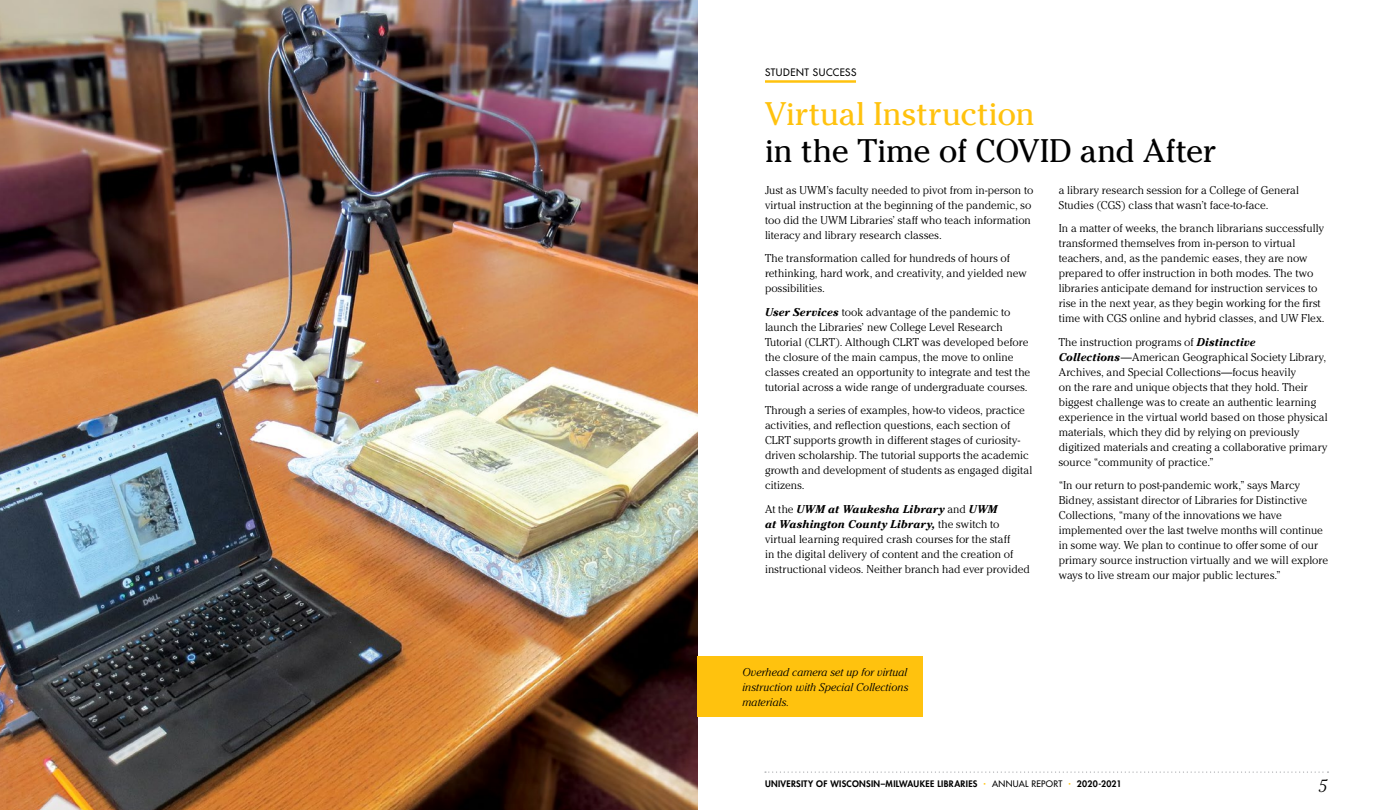
<style>
.page{position:relative;width:1395px;height:810px;background:#fff}
.page>*{position:absolute;margin:0;border:0;box-sizing:border-box;transform-origin:0 0}
.t1{font:32.5px "Cheltenham Std";letter-spacing:-.01em;color:#000}
.t2{font:32.5px "Cheltenham Std";letter-spacing:-.005em;color:#ffc20e}
.t3{font:italic 300 17.5px "Cheltenham Std";color:#000}
.t4{font:300 11.25px/15px "Cheltenham Std";letter-spacing:.005em;color:#000}
.t5{font:italic 300 11.25px/15px "Cheltenham Std";letter-spacing:.005em;color:#000;text-align:justify}
.t6{font:500 10px "Futura Std";letter-spacing:.05em;color:#000}
.t7{font:800 8.75px "Futura Std";letter-spacing:.035em;color:#000}
.t8{font:500 8.75px "Futura Std";letter-spacing:.035em;color:#000}
.s1{font-weight:700;font-style:italic}
</style>
<div class="page">
<img style="left:0;top:0;width:698px;height:810px">
<hr style="left:765px;top:80px;width:91px;height:3px;background:#ffc20e">
<div style="left:698px;top:656px;width:225px;height:61px;background:#ffc20e"></div>
<svg style="left:765px;top:772px;width:564px;height:1px"></svg>
<p class="t6" style="left:765px;top:66px;width:93px">STUDENT SUCCESS</p>
<h1 class="t2" style="left:765px;top:94px;width:271px">Virtual Instruction</h1>
<h1 class="t1" style="left:765px;top:132px;width:453px">in the Time of COVID and After</h1>
<p class="t4" style="left:765px;top:182px;width:270px">Just as UWM’s faculty needed to pivot from in-person to virtual instruction at the beginning of the pandemic, so too did the UWM Libraries’ staff who teach information literacy and library research classes.</p>
<p class="t4" style="left:765px;top:251px;width:263px">The transformation called for hundreds of hours of rethinking, hard work, and creativity, and yielded new possibilities.</p>
<p class="t4" style="left:765px;top:304px;width:267px"><span class="s1">User Services</span> took advantage of the pandemic to launch the Libraries’ new College Level Research Tutorial (CLRT). Although CLRT was developed before the closure of the main campus, the move to online classes created an opportunity to integrate and test the tutorial across a wide range of undergraduate courses.</p>
<p class="t4" style="left:765px;top:403px;width:269px">Through a series of examples, how-to videos, practice activities, and reflection questions, each section of CLRT supports growth in different stages of curiosity&shy;driven scholarship. The tutorial supports the academic growth and development of students as engaged digital citizens.</p>
<p class="t4" style="left:765px;top:501px;width:267px">At the <span class="s1">UWM at Waukesha Library</span> and <span class="s1">UWM<br>at Washington County Library,</span> the switch to virtual learning required crash courses for the staff<br>in the digital delivery of content and the creation of instructional videos. Neither branch had ever provided</p>
<p class="t4" style="left:1059px;top:182px;width:242px">a library research session for a College of General<br>Studies (CGS) class that wasn’t face-to-face.</p>
<p class="t4" style="left:1059px;top:221px;width:267px">In a matter of weeks, the branch librarians successfully transformed themselves from in-person to virtual teachers, and, as the pandemic eases, they are now prepared to offer instruction in both modes. The two libraries anticipate demand for instruction services to rise in the next year, as they begin working for the first time with CGS online and hybrid classes, and UW Flex.</p>
<p class="t4" style="left:1059px;top:334px;width:271px">The instruction programs of <span class="s1">Distinctive Collections</span>—American Geographical Society Library, Archives, and Special Collections—focus heavily<br>on the rare and unique objects that they hold. Their biggest challenge was to create an authentic learning experience in the virtual world based on those physical materials, which they did by relying on previously digitized materials and creating a collaborative primary source “community of practice.”</p>
<p class="t4" style="left:1059px;top:478px;width:271px">“In our return to post-pandemic work,” says Marcy Bidney, assistant director of Libraries for Distinctive Collections, “many of the innovations we have implemented over the last twelve months will continue in some way. We plan to continue to offer some of our primary source instruction virtually and we will explore ways to live stream our major public lectures.”</p>
<p class="t5" style="left:742px;top:664px;width:167px">Overhead camera set up for virtual instruction with Special Collections materials.</p>
<p class="t7" style="left:765px;top:779px;width:214px">UNIVERSITY OF WISCONSIN–MILWAUKEE LIBRARIES</p>
<p class="t8" style="left:992px;top:779px;width:72px">ANNUAL REPORT</p>
<p class="t7" style="left:1077px;top:779px;width:46px">2020-2021</p>
<h2 class="t3" style="left:1318px;top:776px;width:11px">5</h2>
</div>
